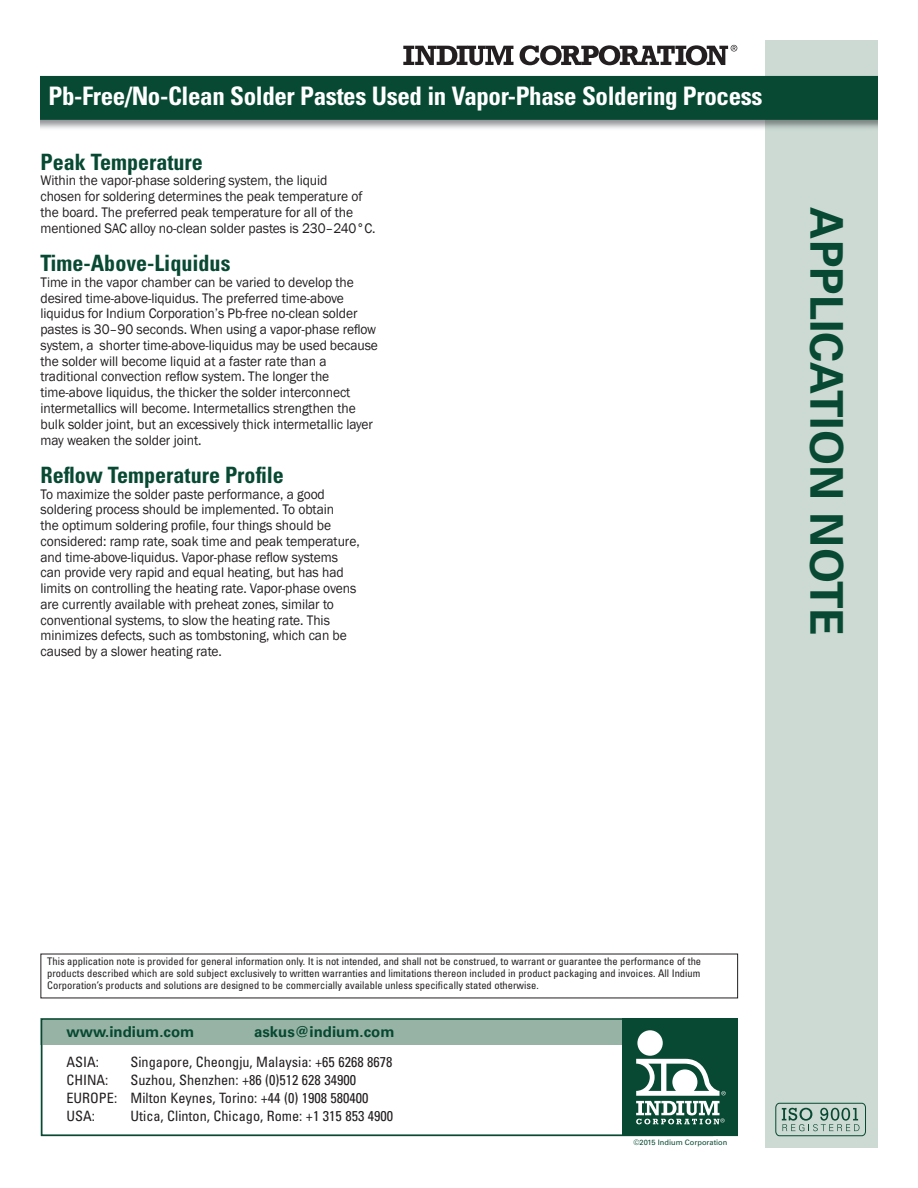
<style>
.page{position:relative;width:918px;height:1188px;background:#fff}
.page>*{position:absolute;margin:0;border:0;box-sizing:border-box;transform-origin:0 0}
.side_subhead{font:700 45px "Univers LT Std";color:#074932}
.heading_main{font:700 condensed 25.5px "Univers LT Std";letter-spacing:-.015em;color:#fff}
.t1{font:700 condensed 22.5px "Univers LT Std";color:#074932}
.t2{font:700 15px "Univers LT Std";color:#074932}
.t3{font:14.25px/15.9px "Franklin Gothic";letter-spacing:-.005em;color:#231f20;scale:.95 1}
.t4{font:condensed 14.25px "Univers LT Std";color:#231f20}
.t5{font:condensed 10.5px/12px "Univers LT Std";color:#231f20;text-align:justify}
.t6{font:7.5px "Univers LT Std";color:#074932}
</style>
<div class="page">
<img style="left:40px;top:40px;width:838px;height:1108px">
<svg style="left:403px;top:46px;width:111px;height:19px"></svg>
<svg style="left:520px;top:45px;width:217px;height:20px"></svg>
<svg style="left:782px;top:1108px;width:77px;height:23px;background:#9cb6ab"></svg>
<div style="left:776px;top:1103px;width:90px;height:33px;border:1px solid #074932;border-radius:4px"></div>
<div style="left:41px;top:1018px;width:697px;height:118px;background:#fff"></div>
<div style="left:41px;top:1018px;width:697px;height:27px;background:#97b3a6"></div>
<div style="left:41px;top:1018px;width:672px;height:118px;border:1px solid #074932"></div>
<div style="left:623px;top:1018px;width:115px;height:118px;background:#074932"></div>
<div style="left:637px;top:1030px;width:26px;height:26px;background:#fff;border-radius:50%"></div>
<svg style="left:636px;top:1059px;width:90px;height:65px"></svg>
<p class="heading_main" style="left:49px;top:81px;width:716px">Pb-Free/No-Clean Solder Pastes Used in Vapor-Phase Soldering Process</p>
<p class="t1" style="left:40px;top:148px;width:164px">Peak Temperature</p>
<p class="t3" style="left:40px;top:173px;width:354px">Within the vapor-phase soldering system, the liquid<br>chosen for soldering determines the peak temperature of the board. The preferred peak temperature for all of the mentioned SAC alloy no-clean solder pastes is 230–240°C.</p>
<p class="t1" style="left:40px;top:249px;width:191px">Time-Above-Liquidus</p>
<p class="t3" style="left:40px;top:275px;width:357px">Time in the vapor chamber can be varied to develop the desired time-above-liquidus. The preferred time-above liquidus for Indium Corporation’s Pb-free no-clean solder pastes is 30–90 seconds. When using a vapor-phase reflow system, a shorter time-above-liquidus may be used because the solder will become liquid at a faster rate than a traditional convection reflow system. The longer the time-above liquidus, the thicker the solder interconnect intermetallics will become. Intermetallics strengthen the bulk solder joint, but an excessively thick intermetallic layer may weaken the solder joint.</p>
<p class="t1" style="left:40px;top:461px;width:245px">Reflow Temperature Profile</p>
<p class="t3" style="left:40px;top:486px;width:338px">To maximize the solder paste performance, a good soldering process should be implemented. To obtain<br>the optimum soldering profile, four things should be considered: ramp rate, soak time and peak temperature, and time-above-liquidus. Vapor-phase reflow systems can provide very rapid and equal heating, but has had limits on controlling the heating rate. Vapor-phase ovens are currently available with preheat zones, similar to conventional systems, to slow the heating rate. This minimizes defects, such as tombstoning, which can be caused by a slower heating rate.</p>
<p class="side_subhead" style="left:853px;top:207px;width:430px;rotate:90deg">APPLICATION NOTE</p>
<p class="t5" style="left:47px;top:955px;width:655px">This application note is provided for general information only. It is not intended, and shall not be construed, to warrant or guarantee the performance of the products described which are sold subject exclusively to written warranties and limitations thereon included in product packaging and invoices. All Indium Corporation’s products and solutions are designed to be commercially available unless specifically stated otherwise.</p>
<p class="t2" style="left:67px;top:1023px;width:129px">www.indium.com</p>
<p class="t2" style="left:254px;top:1023px;width:142px">askus@indium.com</p>
<p class="t4" style="left:67px;top:1053px;width:34px">ASIA:</p>
<p class="t4" style="left:131px;top:1053px;width:263px">Singapore, Cheongju, Malaysia: +65 6268 8678</p>
<p class="t4" style="left:67px;top:1071px;width:43px">CHINA:</p>
<p class="t4" style="left:131px;top:1071px;width:227px">Suzhou, Shenzhen: +86 (0)512 628 34900</p>
<p class="t4" style="left:67px;top:1089px;width:304px">EUROPE: Milton Keynes, Torino: +44 (0) 1908 580400</p>
<p class="t4" style="left:67px;top:1107px;width:30px">USA:</p>
<p class="t4" style="left:131px;top:1107px;width:264px">Utica, Clinton, Chicago, Rome: +1 315 853 4900</p>
<p class="t6" style="left:634px;top:1138px;width:95px">©2015 Indium Corporation</p>
</div>
